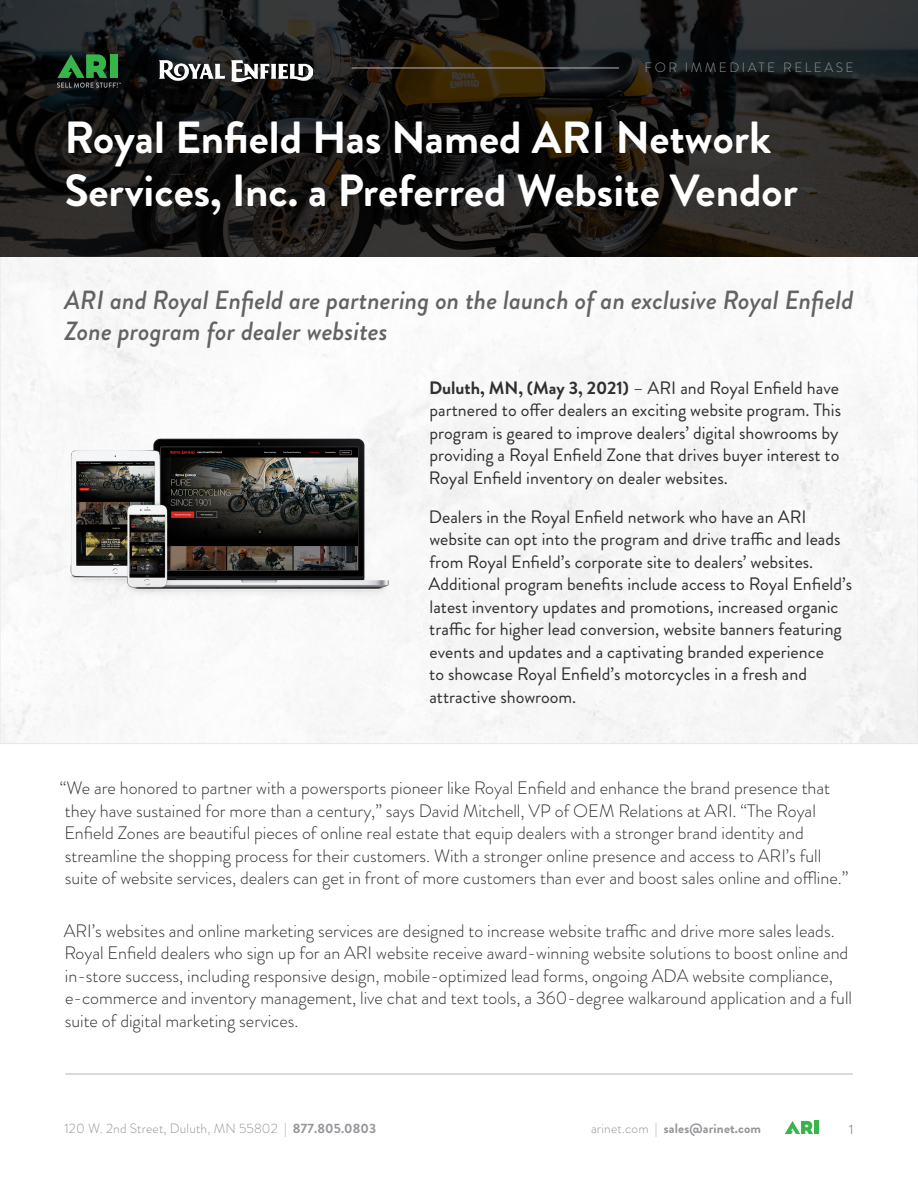
<style>
.page{position:relative;width:918px;height:1188px;background:#fff}
.page>*{position:absolute;margin:0;border:0;box-sizing:border-box;transform-origin:0 0}
.t1{font:700 45px/52.5px "Brandon Grotesque";color:#fff}
.t2{font:italic 500 26.25px/31.5px "Brandon Grotesque";color:#636366}
.Body{font:300 18px/22.5px "Brandon Grotesque";color:#312f30}
.Body-2{font:18px/22.5px "Brandon Grotesque";color:#312f30}
.Body-3{font:300 13.5px "Brandon Grotesque";letter-spacing:.01em;color:#939598}
.t3{font:700 13.5px "Brandon Grotesque";letter-spacing:.01em;color:#939598}
.Body-4{font:300 13.5px "Brandon Grotesque";letter-spacing:.18em;color:#939598}
.t4{font:300 13.5px "Brandon Grotesque";color:#636366}
.s1{font-weight:700}
.s2{font-weight:300}
</style>
<div class="page">
<hr style="left:65px;top:1074px;width:788px;height:1px;background:#b6b7bb">
<hr style="left:815px;top:1121px;width:4px;height:13px;background:#38b54a">
<svg style="left:785px;top:1121px;width:28px;height:13px"></svg>
<img style="left:2px;top:256px;width:914px;height:486px">
<img style="left:0;top:0;width:918px;height:256px">
<hr style="left:352px;top:68px;width:267px;height:1px;background:#b6b7bb">
<img style="left:65px;top:438px;width:324px;height:162px">
<img style="left:160px;top:61px;width:153px;height:20px">
<svg style="left:57px;top:54px;width:64px;height:34px;background:#23562c"></svg>
<p class="Body-4" style="left:645px;top:59px;width:210px">FOR IMMEDIATE RELEASE</p>
<h1 class="t1" style="left:64px;top:112px;width:735px">Royal Enfield Has Named ARI Network<br>Services, Inc. a Preferred Website Vendor</h1>
<h2 class="t2" style="left:64px;top:284px;width:790px">ARI and Royal Enfield are partnering on the launch of an exclusive Royal Enfield<br>Zone program for dealer websites</h2>
<p class="Body-2" style="left:429px;top:376px;width:414px"><span class="s1">Duluth, MN, (May 3, 2021)</span> – ARI and Royal Enfield have partnered to offer dealers an exciting website program. This program is geared to improve dealers’ digital showrooms by providing a Royal Enfield Zone that drives buyer interest to Royal Enfield inventory on dealer websites.</p>
<p class="Body-2" style="left:428px;top:505px;width:425px">Dealers in the Royal Enfield network who have an ARI website can opt into the program and drive traffic and leads from Royal Enfield’s corporate site to dealers’ websites.<br>Additional program benefits include access to Royal Enfield’s latest inventory updates and promotions, increased organic traffic for higher lead conversion, website banners featuring events and updates and a captivating branded experience<br>to showcase Royal Enfield’s motorcycles in a fresh and attractive showroom.</p>
<p class="Body" style="left:60px;top:777px;width:790px">“We are honored to partner with a powersports pioneer like Royal Enfield and enhance the brand presence that they have sustained for more than a century,” says David Mitchell, VP of OEM Relations at ARI. “The Royal Enfield Zones are beautiful pieces of online real estate that equip dealers with a stronger brand identity and streamline the shopping process for their customers. With a stronger online presence and access to ARI’s full suite of website services, dealers can get in front of more customers than ever and boost sales online and offline.”</p>
<p class="Body" style="left:64px;top:919px;width:790px">ARI’s websites and online marketing services are designed to increase website traffic and drive more sales leads.<br>Royal Enfield dealers who sign up for an ARI website receive award-winning website solutions to boost online and in-store success, including responsive design, mobile-optimized lead forms, ongoing ADA website compliance, e-commerce and inventory management, live chat and text tools, a 360-degree walkaround application and a full suite of digital marketing services.</p>
<p class="Body-3" style="left:64px;top:1119px;width:313px">120 W. 2nd Street, Duluth, MN 55802 | <span class="s1">877.805.0803</span></p>
<p class="t3" style="left:591px;top:1118px;width:172px"><span class="s2">arinet.com |</span> sales@arinet.com</p>
<p class="t4" style="left:849px;top:1120px;width:6px">1</p>
</div>
